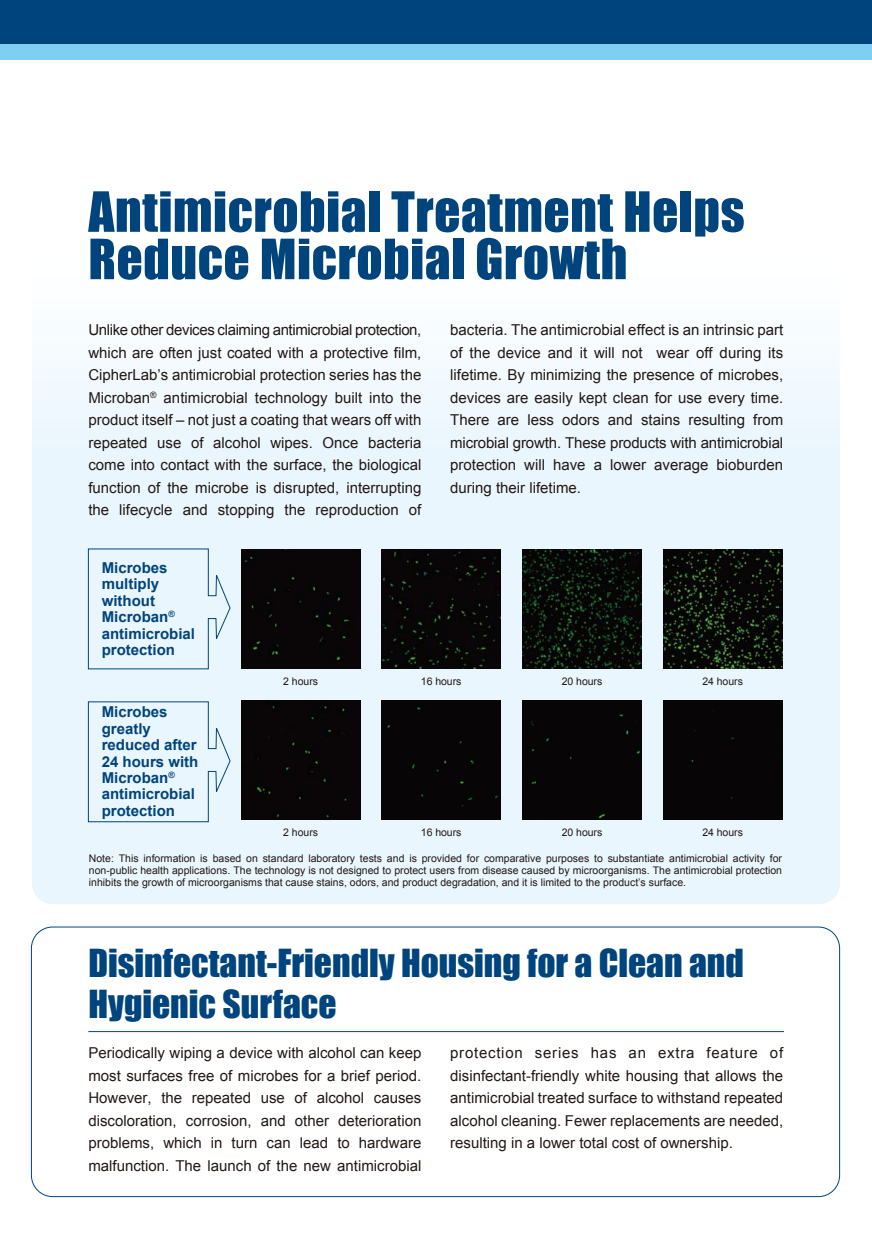
<style>
.page{position:relative;width:872px;height:1246px;background:#fff}
.page>*{position:absolute;margin:0;border:0;box-sizing:border-box;transform-origin:0 0}
.t1{font:51.3px/47.4px "Impact";letter-spacing:.01em;color:#00447d}
.t2{font:35.55px/40.5px "Impact";color:#00447d}
.t3{font:15px/22.5px "Arial";color:#221815;text-align:justify}
.t4{font:700 15px/16.4px "Arial";color:#00447d}
.t5{font:10.5px/12px "Arial";color:#221815;text-align:justify}
</style>
<div class="page">
<div style="left:32px;top:359px;width:808px;height:545px;background:#eaf6fd"></div>
<hr style="left:88px;top:1031px;width:696px;height:1px;background:#00447d">
<div style="left:88px;top:548px;width:143px;height:122px;background:#eaf6fd"></div>
<div style="left:88px;top:701px;width:143px;height:121px;background:#eaf6fd"></div>
<div style="left:241px;top:549px;width:119px;height:120px;background:#0a0607"></div>
<div style="left:382px;top:549px;width:119px;height:120px;background:#080607"></div>
<img style="left:522px;top:549px;width:119px;height:120px">
<img style="left:663px;top:549px;width:119px;height:120px">
<div style="left:241px;top:700px;width:119px;height:120px;background:#0a0607"></div>
<div style="left:382px;top:700px;width:119px;height:120px;background:#070506"></div>
<div style="left:522px;top:700px;width:119px;height:120px;background:#070506"></div>
<div style="left:663px;top:700px;width:119px;height:120px;background:#070506"></div>
<div style="left:0;top:0;width:872px;height:60px;background:linear-gradient(to right,#7fcef4,#7fcef4)"></div>
<div style="left:0;top:0;width:872px;height:43px;background:#00447d"></div>
<p class="t1" style="left:88px;top:187px;width:658px">Antimicrobial Treatment Helps<br>Reduce Microbial Growth</p>
<p class="t3" style="left:88px;top:319px;width:334px">Unlike other devices claiming antimicrobial protection, which are often just coated with a protective film, CipherLab’s antimicrobial protection series has the Microban<sup>®</sup> antimicrobial technology built into the product itself – not just a coating that wears off with repeated use of alcohol wipes. Once bacteria come into contact with the surface, the biological function of the microbe is disrupted, interrupting the lifecycle and stopping the reproduction of</p>
<p class="t3" style="left:450px;top:319px;width:334px">bacteria. The antimicrobial effect is an intrinsic part of the device and it will not wear off during its lifetime. By minimizing the presence of microbes, devices are easily kept clean for use every time.<br>There are less odors and stains resulting from microbial growth. These products with antimicrobial protection will have a lower average bioburden during their lifetime.</p>
<p class="t4" style="left:102px;top:560px;width:95px">Microbes multiply without<br>Microban<sup>® </sup>antimicrobial protection</p>
<p class="t4" style="left:102px;top:704px;width:98px">Microbes greatly reduced after<br>24 hours with<br>Microban<sup>® </sup>antimicrobial protection</p>
<p class="t5" style="left:283px;top:676px;width:36px">2 hours</p>
<p class="t5" style="left:421px;top:676px;width:42px">16 hours</p>
<p class="t5" style="left:562px;top:676px;width:42px">20 hours</p>
<p class="t5" style="left:702px;top:676px;width:42px">24 hours</p>
<p class="t5" style="left:283px;top:826px;width:36px">2 hours</p>
<p class="t5" style="left:421px;top:826px;width:42px">16 hours</p>
<p class="t5" style="left:562px;top:826px;width:42px">20 hours</p>
<p class="t5" style="left:702px;top:826px;width:42px">24 hours</p>
<p class="t5" style="left:89px;top:852px;width:694px">Note: This information is based on standard laboratory tests and is provided for comparative purposes to substantiate antimicrobial activity for non-public health applications. The technology is not designed to protect users from disease caused by microorganisms. The antimicrobial protection inhibits the growth of microorganisms that cause stains, odors, and product degradation, and it is limited to the product’s surface.</p>
<p class="t2" style="left:88px;top:942px;width:657px">Disinfectant-Friendly Housing for a Clean and<br>Hygienic Surface</p>
<p class="t3" style="left:88px;top:1042px;width:334px">Periodically wiping a device with alcohol can keep most surfaces free of microbes for a brief period.<br>However, the repeated use of alcohol causes discoloration, corrosion, and other deterioration problems, which in turn can lead to hardware malfunction. The launch of the new antimicrobial</p>
<p class="t3" style="left:450px;top:1042px;width:334px">protection series has an extra feature of disinfectant-friendly white housing that allows the antimicrobial treated surface to withstand repeated alcohol cleaning. Fewer replacements are needed, resulting in a lower total cost of ownership.</p>
</div>
